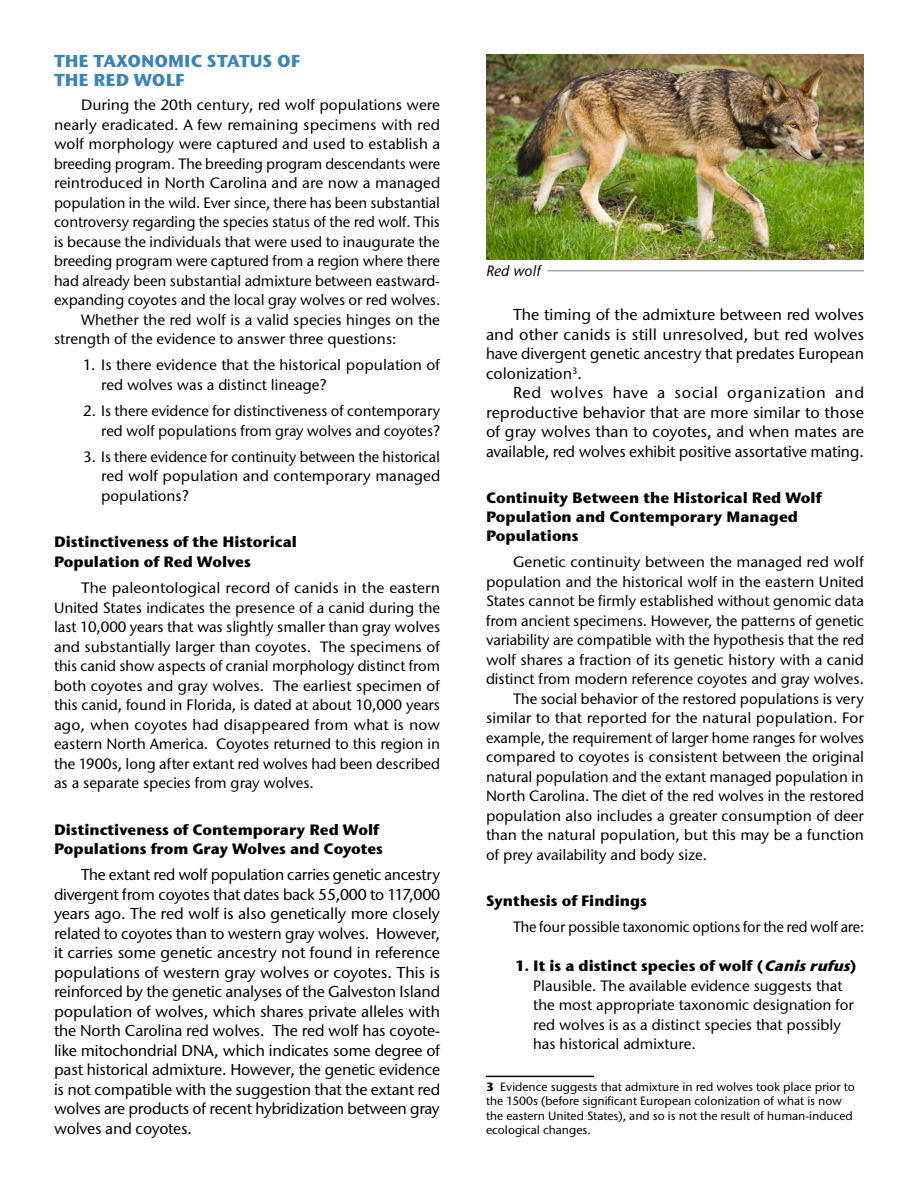
<style>
.page{position:relative;width:918px;height:1188px;background:#fff}
.page>*{position:absolute;margin:0;border:0;box-sizing:border-box;transform-origin:0 0}
.t1{font:700 17.25px/19.5px "Stone Sans ITC Std";color:#3a85b3}
.t2{font:500 15.75px/19.5px "Stone Sans ITC Std";letter-spacing:-.005em;color:#000;text-align:justify}
.t3{font:500 15px/19.5px "Stone Sans ITC Std";color:#000}
.t4{font:700 15px/19px "Stone Sans ITC Std";color:#000}
.t5{font:italic 500 15px "Stone Sans ITC Std";color:#000}
.t6{font:500 12px/14.4px "Stone Sans ITC Std";color:#000}
.s1{font-weight:700}
.s2{font-weight:700;font-style:italic}
</style>
<div class="page">
<hr style="left:486px;top:1076px;width:108px;height:1px;background:#000">
<img style="left:486px;top:54px;width:378px;height:205px">
<hr style="left:548px;top:270px;width:316px;height:1px;background:#000">
<p class="t1" style="left:54px;top:51px;width:248px">THE TAXONOMIC STATUS OF<br>THE RED WOLF</p>
<p class="t3" style="left:81px;top:95px;width:361px">During the 20th century, red wolf populations were</p>
<p class="t3" style="left:54px;top:115px;width:388px">nearly eradicated. A few remaining specimens with red</p>
<p class="t3" style="left:54px;top:134px;width:388px">wolf morphology were captured and used to establish a</p>
<p class="t3" style="left:54px;top:154px;width:388px">breeding program. The breeding program descendants were</p>
<p class="t3" style="left:54px;top:173px;width:388px">reintroduced in North Carolina and are now a managed</p>
<p class="t3" style="left:54px;top:193px;width:388px">population in the wild. Ever since, there has been substantial</p>
<p class="t3" style="left:54px;top:212px;width:387px">controversy regarding the species status of the red wolf. This</p>
<p class="t3" style="left:54px;top:232px;width:387px">is because the individuals that were used to inaugurate the</p>
<p class="t3" style="left:54px;top:251px;width:388px">breeding program were captured from a region where there</p>
<p class="t3" style="left:54px;top:271px;width:388px">had already been substantial admixture between eastward-</p>
<p class="t3" style="left:54px;top:290px;width:388px">expanding coyotes and the local gray wolves or red wolves.</p>
<p class="t3" style="left:81px;top:310px;width:360px">Whether the red wolf is a valid species hinges on the</p>
<p class="t3" style="left:54px;top:329px;width:344px">strength of the evidence to answer three questions:</p>
<p class="t3" style="left:101px;top:355px;width:340px;text-indent:-18px">1. Is there evidence that the historical population of red wolves was a distinct lineage?</p>
<p class="t3" style="left:83px;top:401px;width:359px;text-align:right">2. Is there evidence for distinctiveness of contemporary red wolf populations from gray wolves and coyotes?</p>
<p class="t3" style="left:101px;top:447px;width:340px;text-align:justify;text-indent:-18px">3. Is there evidence for continuity between the historical red wolf population and contemporary managed populations?</p>
<p class="t4" style="left:54px;top:532px;width:245px;line-height:19.5px">Distinctiveness of the Historical<br>Population of Red Wolves</p>
<p class="t3" style="left:54px;top:578px;width:388px;text-align:justify;text-indent:27px">The paleontological record of canids in the eastern United States indicates the presence of a canid during the last 10,000 years that was slightly smaller than gray wolves and substantially larger than coyotes. The specimens of this canid show aspects of cranial morphology distinct from both coyotes and gray wolves. The earliest specimen of this canid, found in Florida, is dated at about 10,000 years ago, when coyotes had disappeared from what is now eastern North America. Coyotes returned to this region in the 1900s, long after extant red wolves had been described as a separate species from gray wolves.</p>
<p class="t4" style="left:54px;top:819px;width:331px;line-height:19.5px">Distinctiveness of Contemporary Red Wolf<br>Populations from Gray Wolves and Coyotes</p>
<p class="t2" style="left:54px;top:865px;width:388px;text-indent:27px">The extant red wolf population carries genetic ancestry divergent from coyotes that dates back 55,000 to 117,000 years ago. The red wolf is also genetically more closely related to coyotes than to western gray wolves. However, it carries some genetic ancestry not found in reference populations of western gray wolves or coyotes. This is reinforced by the genetic analyses of the Galveston Island population of wolves, which shares private alleles with the North Carolina red wolves. The red wolf has coyote&shy;like mitochondrial DNA, which indicates some degree of past historical admixture. However, the genetic evidence is not compatible with the suggestion that the extant red wolves are products of recent hybridization between gray wolves and coyotes.</p>
<p class="t5" style="left:486px;top:262px;width:56px">Red wolf</p>
<p class="t2" style="left:486px;top:305px;width:380px;text-indent:27px">The timing of the admixture between red wolves and other canids is still unresolved, but red wolves have divergent genetic ancestry that predates European colonization<sup>3</sup>.</p>
<p class="t2" style="left:486px;top:383px;width:380px;text-indent:27px">Red wolves have a social organization and reproductive behavior that are more similar to those of gray wolves than to coyotes, and when mates are available, red wolves exhibit positive assortative mating.</p>
<p class="t4" style="left:486px;top:488px;width:337px">Continuity Between the Historical Red Wolf<br>Population and Contemporary Managed<br>Populations</p>
<p class="t3" style="left:513px;top:552px;width:352px">Genetic continuity between the managed red wolf</p>
<p class="t3" style="left:486px;top:572px;width:380px">population and the historical wolf in the eastern United</p>
<p class="t3" style="left:486px;top:591px;width:380px">States cannot be firmly established without genomic data</p>
<p class="t3" style="left:486px;top:611px;width:380px">from ancient specimens. However, the patterns of genetic</p>
<p class="t3" style="left:486px;top:630px;width:380px">variability are compatible with the hypothesis that the red</p>
<p class="t3" style="left:486px;top:650px;width:380px">wolf shares a fraction of its genetic history with a canid</p>
<p class="t3" style="left:486px;top:669px;width:380px">distinct from modern reference coyotes and gray wolves.</p>
<p class="t3" style="left:513px;top:689px;width:352px">The social behavior of the restored populations is very</p>
<p class="t3" style="left:486px;top:708px;width:380px">similar to that reported for the natural population. For</p>
<p class="t3" style="left:486px;top:728px;width:380px">example, the requirement of larger home ranges for wolves</p>
<p class="t3" style="left:486px;top:747px;width:380px">compared to coyotes is consistent between the original</p>
<p class="t3" style="left:486px;top:767px;width:379px">natural population and the extant managed population in</p>
<p class="t3" style="left:486px;top:786px;width:379px">North Carolina. The diet of the red wolves in the restored</p>
<p class="t3" style="left:486px;top:806px;width:380px">population also includes a greater consumption of deer</p>
<p class="t3" style="left:486px;top:825px;width:380px">than the natural population, but this may be a function</p>
<p class="t3" style="left:486px;top:845px;width:223px">of prey availability and body size.</p>
<p class="t4" style="left:486px;top:891px;width:162px">Synthesis of Findings</p>
<p class="t3" style="left:513px;top:917px;width:353px">The four possible taxonomic options for the red wolf are:</p>
<p class="t3" style="left:533px;top:956px;width:325px;text-indent:-18px"><span class="s1">1. It is a distinct species of wolf (</span><span class="s2">Canisrufus</span><span class="s1">)<br></span>Plausible. The available evidence suggests that the most appropriate taxonomic designation for red wolves is as a distinct species that possibly has historical admixture.</p>
<p class="t6" style="left:486px;top:1079px;width:370px"><span class="s1">3</span> Evidence suggests that admixture in red wolves took place prior to the 1500s (before significant European colonization of what is now the eastern United States), and so is not the result of human-induced ecological changes.</p>
</div>
